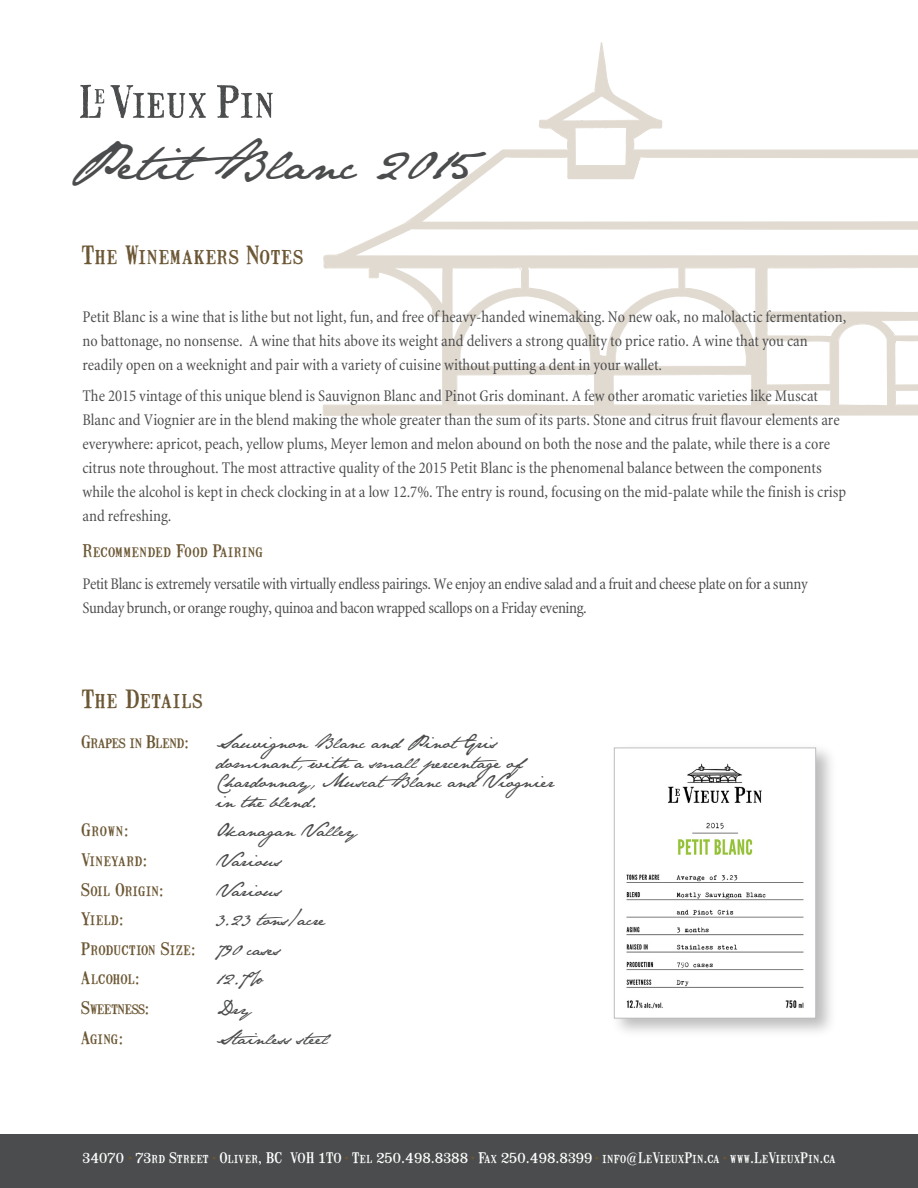
<style>
.page{position:relative;width:918px;height:1188px;background:#fff}
.page>*{position:absolute;margin:0;border:0;box-sizing:border-box;transform-origin:0 0}
.t1{font:46.5px "Jane Austen";color:#4b4c4d}
.t2{font:24px "Mailart Rubberstamp";letter-spacing:.02em;color:#6b5633}
.t3{font:condensed 16.5px/24px "Minion";color:#4b4c4d}
.t4{font:condensed 16.5px/24px "Minion";letter-spacing:-.025em;color:#4b4c4d}
.t5{font:16.5px/19.8px "Jane Austen";color:#4b4c4d}
.t6{font:16.5px/29.5px "Mailart Rubberstamp";color:#6b5633}
.t7{font:16.5px "Mailart Rubberstamp";letter-spacing:-.025em;color:#6b5633}
.t8{font:13.8px "Mailart Rubberstamp";color:#fff}
.s1{font-family:"Jane Austen";color:#4b4c4d}
.s2{font-size:9px;color:#6b5633}
</style>
<div class="page">
<svg style="left:323px;top:42px;width:595px;height:374px"></svg>
<svg style="left:789px;top:415px;width:62px;height:1px"></svg>
<svg style="left:354px;top:95px;width:564px;height:312px"></svg>
<svg style="left:80px;top:85px;width:24px;height:33px"></svg>
<svg style="left:110px;top:85px;width:96px;height:33px"></svg>
<svg style="left:217px;top:85px;width:56px;height:33px"></svg>
<div style="left:0;top:1134px;width:918px;height:54px;background:#4b4c4d"></div>
<img style="left:626px;top:763px;width:178px;height:246px">
<div style="left:614px;top:748px;width:202px;height:270px;border:1px solid #bcbdc0"></div>
<h1 class="t1" style="left:69px;top:136px;width:408px">PetitBlanc 2015</h1>
<h2 class="t2" style="left:81px;top:239px;width:224px">The Winemakers Notes</h2>
<p class="t3" style="left:82px;top:305px;width:765px">Petit Blanc is a wine that is lithe but not light, fun, and free of heavy-handed winemaking. No new oak, no malolactic fermentation, no battonage, no nonsense. A wine that hits above its weight and delivers a strong quality to price ratio. A wine that you can readily open on a weeknight and pair with a variety of cuisine without putting a dent in your wallet.</p>
<p class="t3" style="left:82px;top:384px;width:765px">The 2015 vintage of this unique blend is Sauvignon Blanc and Pinot Gris dominant. A few other aromatic varieties like Muscat Blanc and Viognier are in the blend making the whole greater than the sum of its parts. Stone and citrus fruit flavour elements are everywhere: apricot, peach, yellow plums, Meyer lemon and melon abound on both the nose and the palate, while there is a core citrus note throughout. The most attractive quality of the 2015 Petit Blanc is the phenomenal balance between the components while the alcohol is kept in check clocking in at a low 12.7%. The entry is round, focusing on the mid-palate while the finish is crisp and refreshing.</p>
<p class="t6" style="left:82px;top:536px;width:182px">Recommended Food Pairing</p>
<p class="t4" style="left:82px;top:572px;width:727px">Petit Blanc is extremely versatile with virtually endless pairings. We enjoy an endive salad and a fruit and cheese plate on for a sunny<br>Sunday brunch, or orange roughy, quinoa and bacon wrapped scallops on a Friday evening.</p>
<h2 class="t2" style="left:81px;top:682px;width:123px">The Details</h2>
<p class="t7" style="left:81px;top:730px;width:110px">Grapes in Blend:</p>
<p class="t5" style="left:216px;top:732px;width:340px">Sauvignon Blanc and PinotGris dominant, with a small percentage of<br>Chardonnay, MuscatBlanc and Viognier in the blend.</p>
<p class="t6" style="left:81px;top:814px;width:50px">Grown:</p>
<p class="t5" style="left:216px;top:820px;width:142px">Okanagan Valley</p>
<p class="t6" style="left:81px;top:845px;width:68px">Vineyard:</p>
<p class="t5" style="left:216px;top:851px;width:67px">Various</p>
<p class="t6" style="left:81px;top:874px;width:85px">Soil Origin:</p>
<p class="t5" style="left:216px;top:880px;width:67px">Various</p>
<p class="t6" style="left:81px;top:904px;width:45px">Yield:</p>
<p class="t5" style="left:216px;top:910px;width:111px">3.23 tons/acre</p>
<p class="t6" style="left:81px;top:933px;width:201px">Production Size: <span class="s1">790 cases<br></span>Alcohol:</p>
<p class="t5" style="left:216px;top:969px;width:51px">12.7%</p>
<p class="t7" style="left:81px;top:996px;width:70px">Sweetness:</p>
<p class="t5" style="left:216px;top:998px;width:37px">Dry</p>
<p class="t6" style="left:81px;top:1022px;width:44px">Aging:</p>
<p class="t5" style="left:216px;top:1028px;width:115px">Stainless steel</p>
<p class="t8" style="left:82px;top:1148px;width:755px">34070 <span class="s2">•</span> 73rd Street <span class="s2">•</span> Oliver, BC V0H 1T0 <span class="s2">•</span> Tel 250.498.8388 <span class="s2">•</span> Fax 250.498.8399 <span class="s2">•</span> info@LeVieuxPin.ca <span class="s2">•</span> www.LeVieuxPin.ca</p>
</div>
